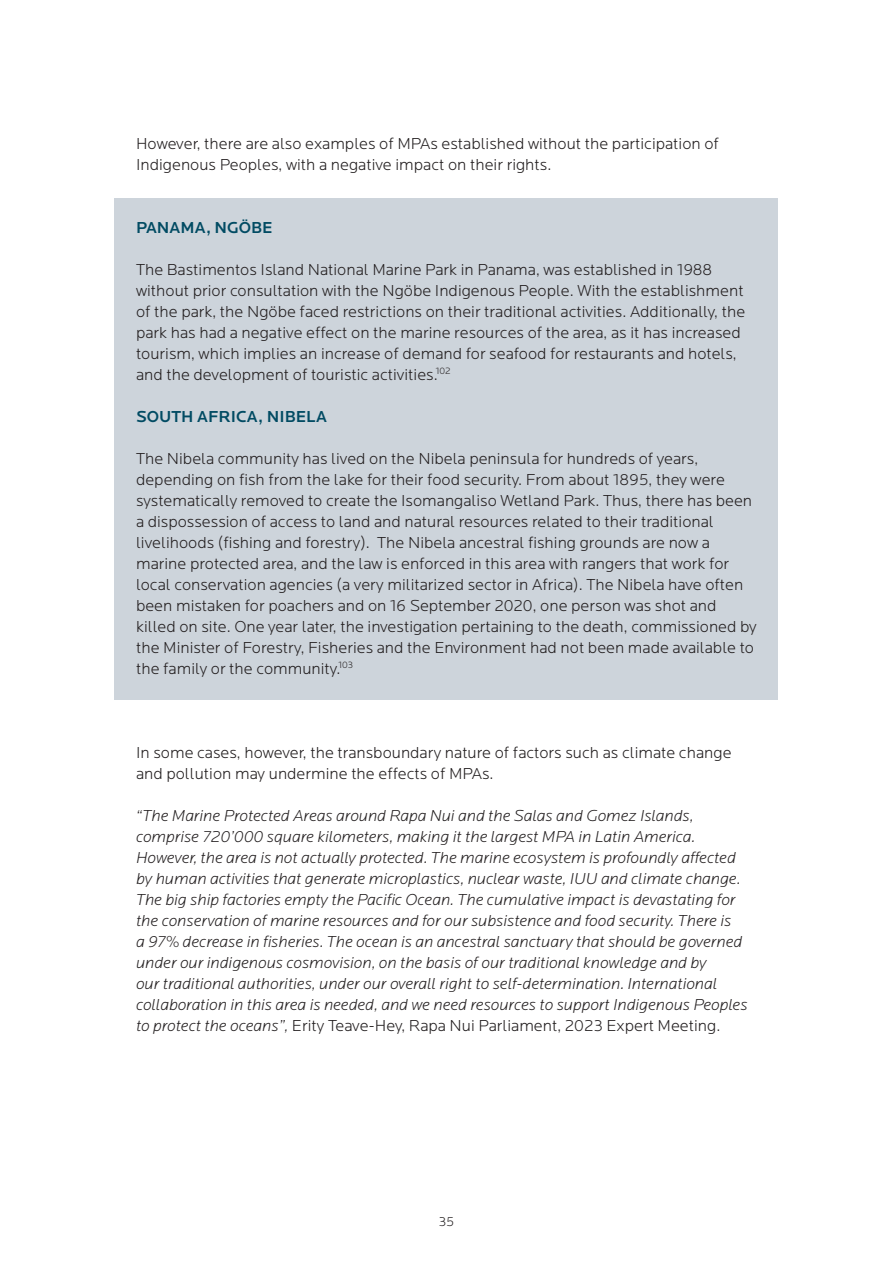
<style>
.page{position:relative;width:893px;height:1263px;background:#fff}
.page>*{position:absolute;margin:0;border:0;box-sizing:border-box;transform-origin:0 0}
.Factbox_1{font:300 16.5px/21px "Locator";color:#231f20}
.Body_text{font:italic 300 16.5px/21px "Locator";color:#231f20}
.Body_text-2{font:300 16.5px/21px "Locator";color:#231f20}
.Factbox_1-2{font:500 16.5px "Locator";color:#014b63}
.t1{font:300 13.5px "Locator";color:#231f20}
.s1{font-style:normal}
</style>
<div class="page">
<div style="left:115px;top:199px;width:663px;height:59px;background:#cdd4db"></div>
<div style="left:115px;top:241px;width:663px;height:164px;background:#cdd4db"></div>
<div style="left:115px;top:388px;width:663px;height:59px;background:#cdd4db"></div>
<div style="left:115px;top:430px;width:663px;height:269px;background:#cdd4db"></div>
<p class="Body_text-2" style="left:136px;top:133px;width:584px">However, there are also examples of MPAs established without the participation of<br>Indigenous Peoples, with a negative impact on their rights.</p>
<p class="Factbox_1-2" style="left:136px;top:218px;width:138px">PANAMA, NGÖBE</p>
<p class="Factbox_1" style="left:136px;top:259px;width:611px">The Bastimentos Island National Marine Park in Panama, was established in 1988 without prior consultation with the Ngöbe Indigenous People. With the establishment of the park, the Ngöbe faced restrictions on their traditional activities. Additionally, the park has had a negative effect on the marine resources of the area, as it has increased tourism, which implies an increase of demand for seafood for restaurants and hotels, and the development of touristic activities.<sup>102</sup></p>
<p class="Factbox_1-2" style="left:136px;top:407px;width:192px">SOUTH AFRICA, NIBELA</p>
<p class="Factbox_1" style="left:136px;top:448px;width:622px">The Nibela community has lived on the Nibela peninsula for hundreds of years, depending on fish from the lake for their food security. From about 1895, they were systematically removed to create the Isomangaliso Wetland Park. Thus, there has been a dispossession of access to land and natural resources related to their traditional livelihoods (fishing and forestry). The Nibela ancestral fishing grounds are now a marine protected area, and the law is enforced in this area with rangers that work for local conservation agencies (a very militarized sector in Africa). The Nibela have often been mistaken for poachers and on 16 September 2020, one person was shot and killed on site. One year later, the investigation pertaining to the death, commissioned by the Minister of Forestry, Fisheries and the Environment had not been made available to the family or the community.<sup>103</sup></p>
<p class="Body_text-2" style="left:136px;top:742px;width:597px">In some cases, however, the transboundary nature of factors such as climate change and pollution may undermine the effects of MPAs.</p>
<p class="Body_text" style="left:136px;top:805px;width:613px">“The Marine Protected Areas around Rapa Nui and the Salas and Gomez Islands, comprise 720’000 square kilometers, making it the largest MPA in Latin America.<br>However, the area is not actually protected. The marine ecosystem is profoundly affected by human activities that generate microplastics, nuclear waste, IUU and climate change.<br>The big ship factories empty the Pacific Ocean. The cumulative impact is devastating for the conservation of marine resources and for our subsistence and food security. There is<br>a 97% decrease in fisheries. The ocean is an ancestral sanctuary that should be governed under our indigenous cosmovision, on the basis of our traditional knowledge and by<br>our traditional authorities, under our overall right to self-determination. International collaboration in this area is needed, and we need resources to support Indigenous Peoples to protect the oceans”, <span class="s1">Erity Teave-Hey, Rapa Nui Parliament, 2023 Expert Meeting.</span></p>
<p class="t1" style="left:439px;top:1215px;width:17px">35</p>
</div>
